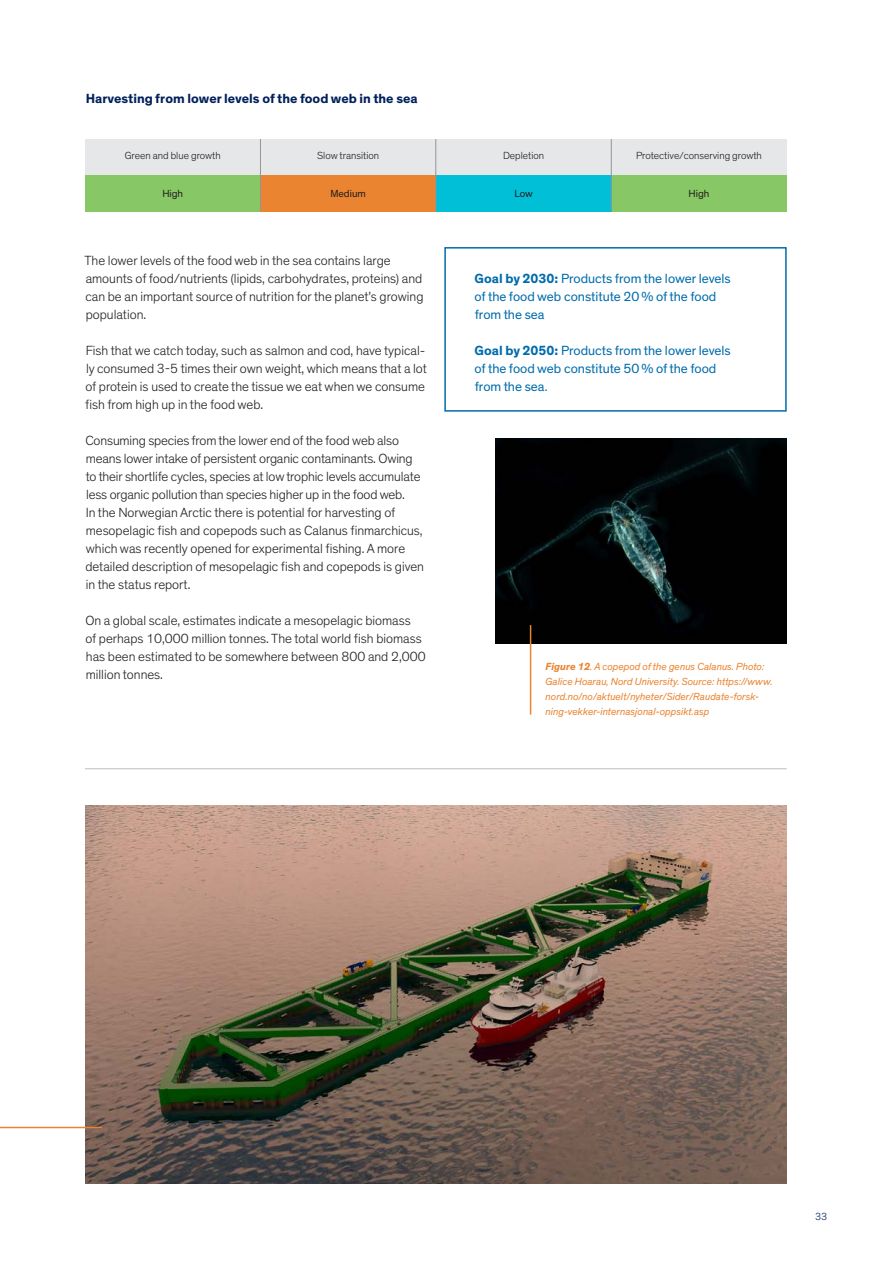
<style>
.page{position:relative;width:893px;height:1263px;background:#fff}
.page>*{position:absolute;margin:0;border:0;box-sizing:border-box;transform-origin:0 0}
.Brødtekst{font:300 13.5px/18px "Theinhardt";color:#231f20}
.Goals{font:13.5px/18px "Theinhardt";color:#006cac}
.Brødtekst-2{font:700 13.5px "Theinhardt";color:#00205b}
.Bildetekst{font:italic 10.5px/15px "Theinhardt";color:#ea8430}
.Brødtekst-3{font:300 10.5px "Theinhardt";color:#231f20}
.Brødtekst-4{font:10.5px "Theinhardt";color:#231f20}
.t1{font:300 10.5px "Theinhardt";color:#00205b}
.s1{font-weight:700}
</style>
<div class="page">
<hr style="left:85px;top:768px;width:702px;height:1px;background:#bcbdc0">
<img style="left:85px;top:805px;width:702px;height:378px">
<div style="left:85px;top:139px;width:702px;height:36px;background:#e6e7e9"></div>
<div style="left:85px;top:175px;width:175px;height:36px;background:#87c765"></div>
<div style="left:260px;top:175px;width:176px;height:36px;background:#ea8430"></div>
<div style="left:611px;top:175px;width:176px;height:36px;background:#87c765"></div>
<div style="left:436px;top:175px;width:175px;height:36px;background:#00bfd7"></div>
<hr style="left:260px;top:139px;width:1px;height:72px;background:#939598">
<hr style="left:435px;top:139px;width:1px;height:72px;background:#939598">
<hr style="left:611px;top:139px;width:1px;height:72px;background:#939598">
<div style="left:444px;top:247px;width:343px;height:165px;border:2px solid #006cac"></div>
<img style="left:496px;top:438px;width:291px;height:205px">
<hr style="left:530px;top:625px;width:1px;height:89px;background:#ea8430">
<hr style="left:0;top:1127px;width:102px;height:1px;background:#ea8430">
<p class="Brødtekst-2" style="left:86px;top:90px;width:333px">Harvesting from lower levels of the food web in the sea</p>
<p class="Brødtekst-3" style="left:125px;top:150px;width:98px">Green and blue growth</p>
<p class="Brødtekst-3" style="left:317px;top:150px;width:63px">Slow transition</p>
<p class="Brødtekst-3" style="left:503px;top:150px;width:43px">Depletion</p>
<p class="Brødtekst-3" style="left:636px;top:150px;width:127px">Protective/conserving growth</p>
<p class="Brødtekst-4" style="left:162px;top:188px;width:22px">High</p>
<p class="Brødtekst-4" style="left:330px;top:188px;width:37px">Medium</p>
<p class="Brødtekst-4" style="left:514px;top:188px;width:20px">Low</p>
<p class="Brødtekst-4" style="left:689px;top:188px;width:22px">High</p>
<p class="Brødtekst" style="left:84px;top:252px;width:340px">The lower levels of the food web in the sea contains large amounts of food/nutrients (lipids, carbohydrates, proteins) and can be an important source of nutrition for the planet’s growing population.</p>
<p class="Brødtekst" style="left:85px;top:342px;width:343px">Fish that we catch today, such as salmon and cod, have typical&shy;ly consumed 3-5 times their own weight, which means that a lot of protein is used to create the tissue we eat when we consume fish from high up in the food web.</p>
<p class="Brødtekst" style="left:85px;top:432px;width:337px">Consuming species from the lower end of the food web also means lower intake of persistent organic contaminants. Owing to their shortlife cycles, species at low trophic levels accumulate less organic pollution than species higher up in the food web.</p>
<p class="Brødtekst" style="left:85px;top:504px;width:340px">In the Norwegian Arctic there is potential for harvesting of mesopelagic fish and copepods such as Calanus finmarchicus, which was recently opened for experimental fishing. A more detailed description of mesopelagic fish and copepods is given in the status report.</p>
<p class="Brødtekst" style="left:85px;top:612px;width:342px">On a global scale, estimates indicate a mesopelagic biomass<br>of perhaps 10,000 million tonnes. The total world fish biomass has been estimated to be somewhere between 800 and 2,000 million tonnes.</p>
<p class="Goals" style="left:475px;top:270px;width:258px"><span class="s1">Goal by 2030:</span> Products from the lower levels of the food web constitute 20 % of the food from the sea</p>
<p class="Goals" style="left:475px;top:342px;width:258px"><span class="s1">Goal by 2050:</span> Products from the lower levels of the food web constitute 50 % of the food from the sea.</p>
<p class="Bildetekst" style="left:546px;top:659px;width:228px"><span class="s1">Figure 12</span>. A copepod of the genus Calanus. Photo:<br>Galice Hoarau, Nord University. Source: https://www. nord.no/no/aktuelt/nyheter/Sider/Raudate-forsk&shy;ning-vekker-internasjonal-oppsikt.asp</p>
<p class="t1" style="left:815px;top:1211px;width:14px">33</p>
</div>
